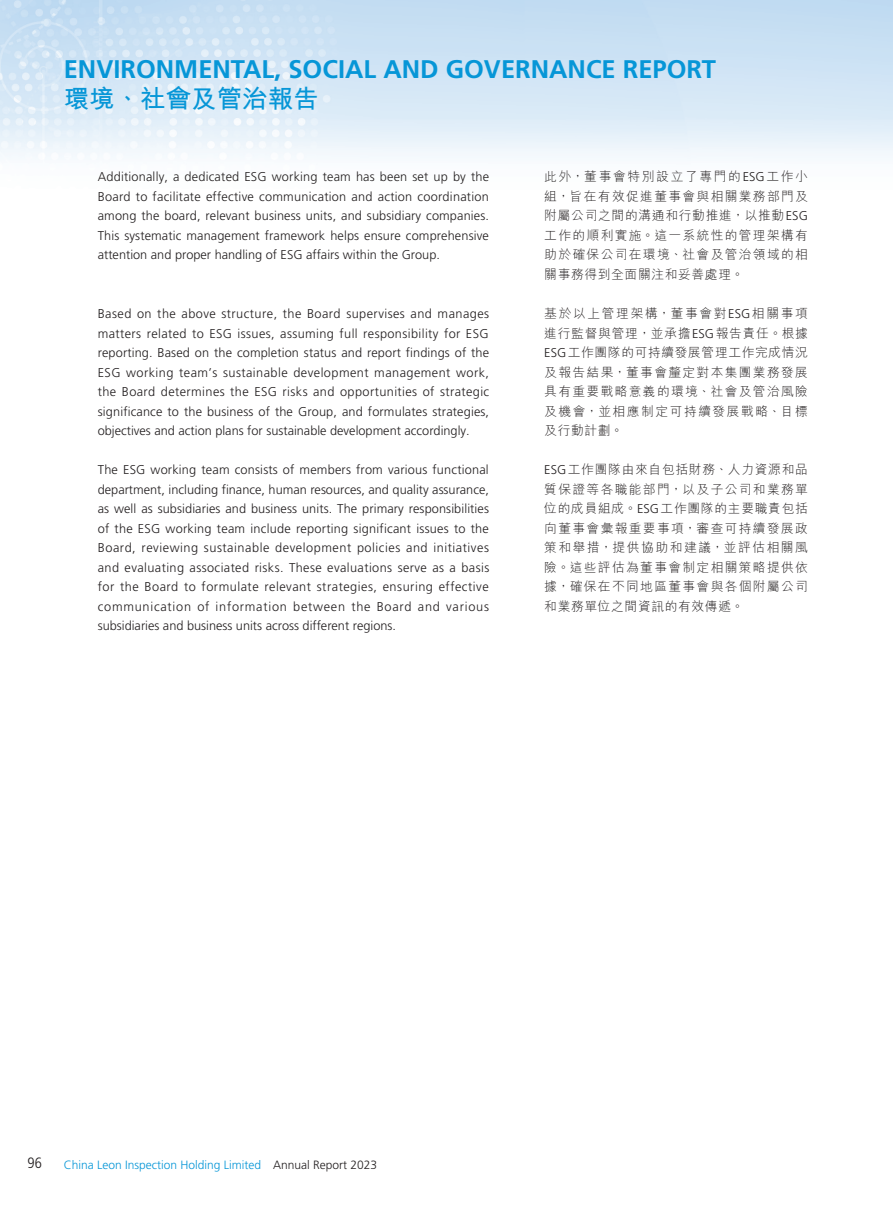
<style>
.page{position:relative;width:893px;height:1212px;background:#fff}
.page>*{position:absolute;margin:0;border:0;box-sizing:border-box;transform-origin:0 0}
.t1{font:700 25.5px "Frutiger LT Std";color:#0696d7}
.t2{font:700 25.5px "M Hei HK";color:#0696d7}
.t3{font:300 condensed 15px "Frutiger LT Std";color:#231f20}
._00_txt{font:300 12.75px/19.5px "Frutiger LT Std";color:#231f20;text-align:justify}
._00_txt-2{font:300 12.75px/19.5px "M Hei HK";letter-spacing:.105em;color:#231f20;text-align:justify}
.t4{font:300 12px "Frutiger LT Std";color:#0696d7}
.s1{font-family:"Frutiger LT Std"}
.s2{color:#231f20}
</style>
<div class="page">
<img style="left:0;top:0;width:893px;height:159px">
<h1 class="t1" style="left:64px;top:54px;width:654px">ENVIRONMENTAL, SOCIAL AND GOVERNANCE REPORT</h1>
<h1 class="t2" style="left:64px;top:80px;width:256px">環境、社會及管治報告</h1>
<p class="_00_txt" style="left:98px;top:167px;width:393px">Additionally, a dedicated ESG working team has been set up by the Board to facilitate effective communication and action coordination among the board, relevant business units, and subsidiary companies.<br>This systematic management framework helps ensure comprehensive attention and proper handling of ESG affairs within the Group.</p>
<p class="_00_txt" style="left:98px;top:304px;width:393px">Based on the above structure, the Board supervises and manages matters related to ESG issues, assuming full responsibility for ESG reporting. Based on the completion status and report findings of the ESG working team’s sustainable development management work, the Board determines the ESG risks and opportunities of strategic significance to the business of the Group, and formulates strategies, objectives and action plans for sustainable development accordingly.</p>
<p class="_00_txt" style="left:98px;top:460px;width:393px">The ESG working team consists of members from various functional department, including finance, human resources, and quality assurance, as well as subsidiaries and business units. The primary responsibilities of the ESG working team include reporting significant issues to the Board, reviewing sustainable development policies and initiatives and evaluating associated risks. These evaluations serve as a basis for the Board to formulate relevant strategies, ensuring effective communication of information between the Board and various subsidiaries and business units across different regions.</p>
<p class="_00_txt-2" style="left:544px;top:167px;width:265px">此外，董事會特別設立了專門的<span class="s1">ESG</span>工作小組，旨在有效促進董事會與相關業務部門及附屬公司之間的溝通和行動推進，以推動<span class="s1">ESG</span>工作的順利實施。這一系統性的管理架構有助於確保公司在環境、社會及管治領域的相關事務得到全面關注和妥善處理。</p>
<p class="_00_txt-2" style="left:544px;top:303px;width:265px">基於以上管理架構，董事會對<span class="s1">ESG</span>相關事項進行監督與管理，並承擔<span class="s1">ESG</span>報告責任。根據<span class="s1">ESG</span>工作團隊的可持續發展管理工作完成情況及報告結果，董事會釐定對本集團業務發展具有重要戰略意義的環境、社會及管治風險及機會，並相應制定可持續發展戰略、目標及行動計劃。</p>
<p class="_00_txt-2" style="left:544px;top:459px;width:265px"><span class="s1">ESG</span>工作團隊由來自包括財務、人力資源和品質保證等各職能部門，以及子公司和業務單位的成員組成。<span class="s1">ESG</span>工作團隊的主要職責包括向董事會彙報重要事項，審查可持續發展政策和舉措，提供協助和建議，並評估相關風險。這些評估為董事會制定相關策略提供依據，確保在不同地區董事會與各個附屬公司和業務單位之間資訊的有效傳遞。</p>
<p class="t3" style="left:28px;top:1155px;width:16px">96</p>
<p class="t4" style="left:64px;top:1158px;width:315px">China Leon Inspection Holding Limited <span class="s2">Annual Report 2023</span></p>
</div>
